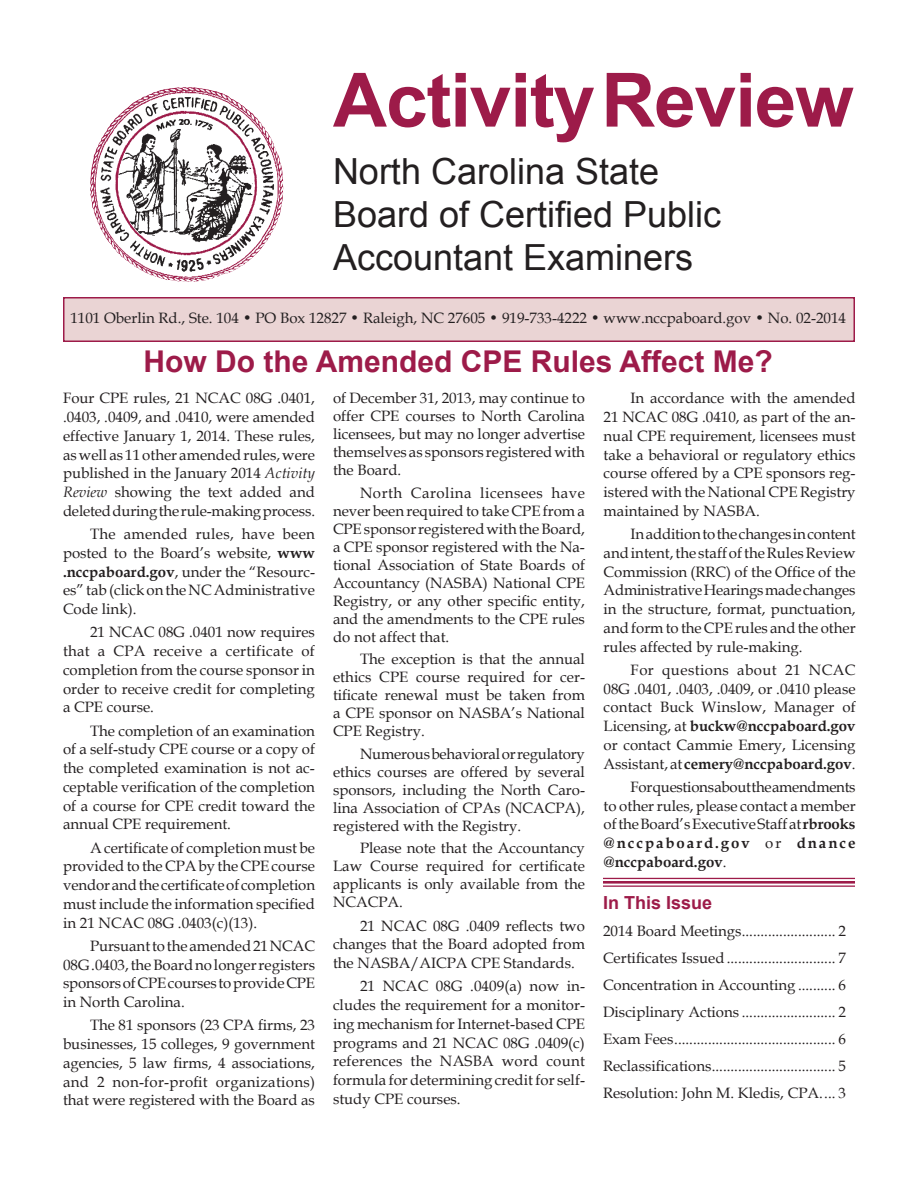
<style>
.page{position:relative;width:918px;height:1188px;background:#fff}
.page>*{position:absolute;margin:0;border:0;box-sizing:border-box;transform-origin:0 0}
.t1{font:700 75px "Arial";letter-spacing:-.015em;color:#9d1b49}
.t2{font:36px/43.2px "Arial";color:#231f20}
.t3{font:700 30px "Arial";color:#9d1b49}
.t4{font:700 18px "Arial";color:#9d1b49}
.t5{font:15px/18.8px "Book Antiqua";color:#231f20;text-align:justify}
.s1{font-style:italic}
.s2{font-weight:700}
</style>
<div class="page">
<div style="left:63px;top:297px;width:792px;height:45px;background:#ead4d4;border:2px solid #9d1b49"></div>
<img style="left:203px;top:95px;width:28px;height:185px">
<img style="left:90px;top:87px;width:113px;height:195px">
<hr style="left:603px;top:878px;width:252px;height:1px;background:#9d1b49">
<hr style="left:603px;top:881px;width:252px;height:3px;background:#9d1b49">
<hr style="left:603px;top:886px;width:252px;height:1px;background:#9d1b49">
<h1 class="t1" style="left:333px;top:50px;width:522px">Activity Review</h1>
<h2 class="t2" style="left:333px;top:150px;width:390px">North Carolina State<br>Board of Certified Public<br>Accountant Examiners</h2>
<p class="t5" style="left:70px;top:308px;width:777px">1101 Oberlin Rd., Ste. 104 • PO Box 12827 • Raleigh, NC 27605 • 919-733-4222 • www.nccpaboard.gov • No. 02-2014</p>
<h3 class="t3" style="left:143px;top:342px;width:631px">How Do the Amended CPE Rules Affect Me?</h3>
<p class="t5" style="left:333px;top:389px;width:254px;line-height:18px">of December 31, 2013, may continue to offer CPE courses to North Carolina licensees, but may no longer advertise themselves as sponsors registered with the Board.</p>
<p class="t5" style="left:333px;top:483px;width:254px;line-height:18px;text-indent:27px">North Carolina licensees have never been required to take CPE from a CPE sponsor registered with the Board, a CPE sponsor registered with the Na&shy;tional Association of State Boards of Accountancy (NASBA) National CPE Registry, or any other specific entity, and the amendments to the CPE rules do not affect that.</p>
<p class="t5" style="left:333px;top:650px;width:254px;line-height:18px;text-indent:27px">The exception is that the annual ethics CPE course required for cer&shy;tificate renewal must be taken from a CPE sponsor on NASBA’s National CPE Registry.</p>
<p class="t5" style="left:333px;top:744px;width:253px;line-height:18px;text-indent:27px">Numerous behavioral or regulatory ethics courses are offered by several sponsors, including the North Caro&shy;lina Association of CPAs (NCACPA), registered with the Registry.</p>
<p class="t5" style="left:333px;top:839px;width:254px;line-height:18px;text-indent:27px">Please note that the Accountancy Law Course required for certificate applicants is only available from the NCACPA.</p>
<p class="t5" style="left:333px;top:916px;width:254px;text-indent:27px">21 NCAC 08G .0409 reflects two changes that the Board adopted from the NASBA/AICPA CPE Standards.</p>
<p class="t5" style="left:333px;top:976px;width:254px;text-indent:27px">21 NCAC 08G .0409(a) now in&shy;cludes the requirement for a monitor&shy;ing mechanism for Internet-based CPE programs and 21 NCAC 08G .0409(c) references the NASBA word count formula for determining credit for self&shy;study CPE courses.</p>
<p class="t5" style="left:63px;top:388px;width:254px">Four CPE rules, 21 NCAC 08G .0401, .0403, .0409, and .0410, were amended effective January 1, 2014. These rules, as well as 11 other amended rules, were published in the January 2014 <span class="s1">Activity Review</span> showing the text added and deleted during the rule-making process.</p>
<p class="t5" style="left:63px;top:524px;width:254px;text-indent:27px">The amended rules, have been posted to the Board’s website, <span class="s2">www .nccpaboard.gov</span>, under the “Resourc&shy;es” tab (click on the NC Administrative Code link).</p>
<p class="t5" style="left:63px;top:622px;width:253px;text-indent:27px">21 NCAC 08G .0401 now requires that a CPA receive a certificate of completion from the course sponsor in order to receive credit for completing a CPE course.</p>
<p class="t5" style="left:63px;top:721px;width:254px;text-indent:27px">The completion of an examination of a self-study CPE course or a copy of the completed examination is not ac&shy;ceptable verification of the completion of a course for CPE credit toward the annual CPE requirement.</p>
<p class="t5" style="left:63px;top:838px;width:254px;text-indent:27px">A certificate of completion must be provided to the CPA by the CPE course vendor and the certificate of completion must include the information specified in 21 NCAC 08G .0403(c)(13).</p>
<p class="t5" style="left:63px;top:936px;width:254px;text-indent:27px">Pursuant to the amended 21 NCAC 08G .0403, the Board no longer registers sponsors of CPE courses to provide CPE in North Carolina.</p>
<p class="t5" style="left:63px;top:1015px;width:254px;text-indent:27px">The 81 sponsors (23 CPA firms, 23 businesses, 15 colleges, 9 government agencies, 5 law firms, 4 associations, and 2 non-for-profit organizations) that were registered with the Board as</p>
<p class="t5" style="left:604px;top:388px;width:254px;text-indent:27px">In accordance with the amended 21 NCAC 08G .0410, as part of the an&shy;nual CPE requirement, licensees must take a behavioral or regulatory ethics course offered by a CPE sponsors reg&shy;istered with the National CPE Registry maintained by NASBA.</p>
<p class="t5" style="left:604px;top:524px;width:254px;text-indent:27px">In addition to the changes in content and intent, the staff of the Rules Review Commission (RRC) of the Office of the Administrative Hearings made changes in the structure, format, punctuation, and form to the CPE rules and the other rules affected by rule-making.</p>
<p class="t5" style="left:604px;top:660px;width:254px;text-indent:27px">For questions about 21 NCAC 08G .0401, .0403, .0409, or .0410 please contact Buck Winslow, Manager of Licensing, at <span class="s2">buckw@nccpaboard.gov </span>or contact Cammie Emery, Licensing Assistant, at <span class="s2">cemery@nccpaboard.gov</span>.</p>
<p class="t5" style="left:604px;top:777px;width:254px;text-indent:27px">For questions about the amendments to other rules, please contact a member of the Board’s Executive Staff at <span class="s2">rbrooks @nccpaboard.gov</span> or <span class="s2">dnance @nccpaboard.gov</span>.</p>
<p class="t4" style="left:603px;top:890px;width:111px">In This Issue</p>
<p class="t5" style="left:603px;top:917px;width:244px;line-height:27px">2014 Board Meetings......................... 2<br>Certificates Issued............................. 7<br>Concentration in Accounting .......... 6<br>Disciplinary Actions ......................... 2<br>Exam Fees........................................... 6<br>Reclassifications................................. 5<br>Resolution: John M. Kledis, CPA.... 3</p>
</div>
